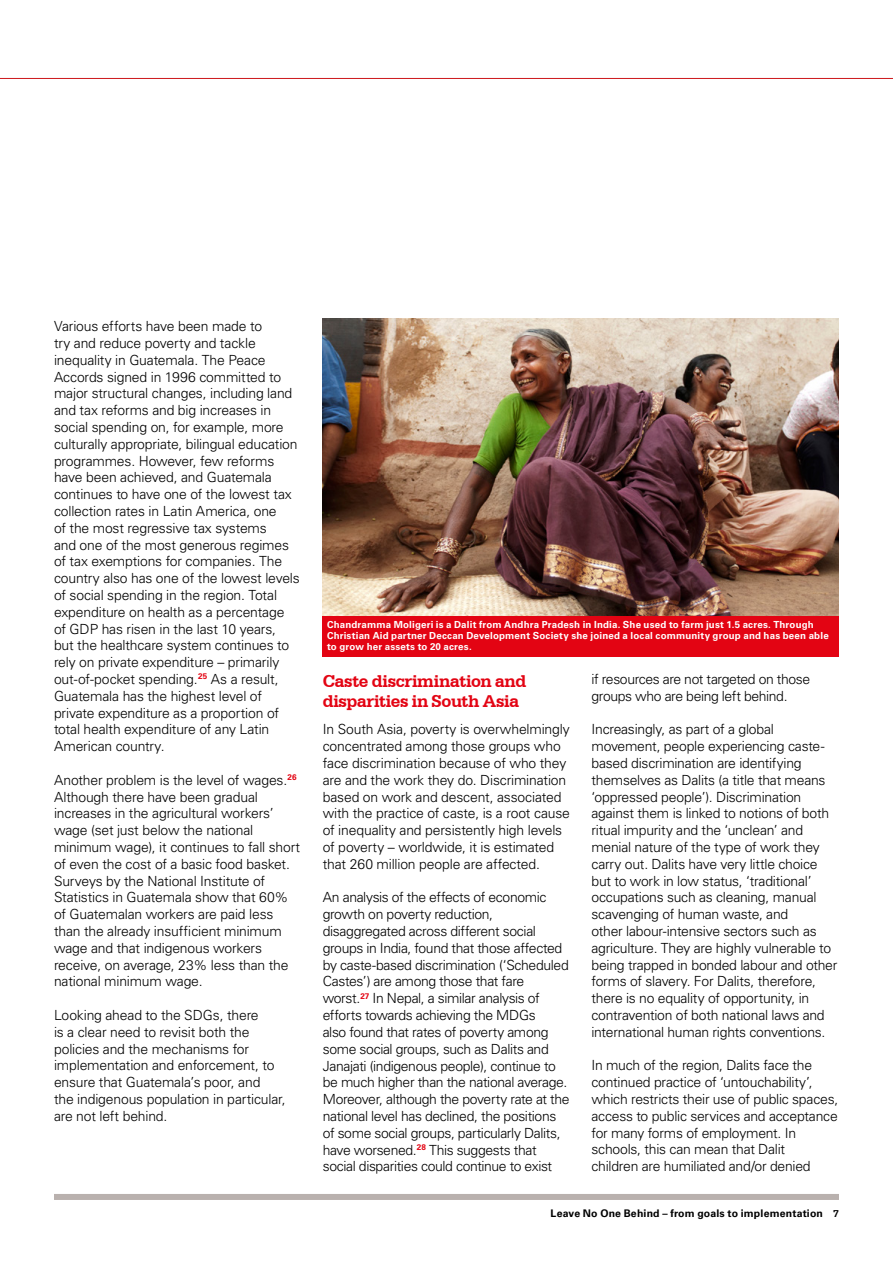
<style>
.page{position:relative;width:893px;height:1263px;background:#fff}
.page>*{position:absolute;margin:0;border:0;box-sizing:border-box;transform-origin:0 0}
.t1{font:700 18px/19.5px "Serifa BT";letter-spacing:-.015em;color:#e30413}
.t2{font:300 13.95px/16.8px "Univers CA";letter-spacing:-.015em;color:#000}
.t3{font:700 10.5px "Univers CA";letter-spacing:.015em;color:#000}
.t4{font:700 9.75px/11.2px "Univers CA";letter-spacing:.02em;color:#fff}
.s1{font-family:"Serifa BT"}
</style>
<div class="page">
<div style="left:54px;top:1194px;width:785px;height:6px;background:#b9b1ae"></div>
<hr style="left:0;top:78px;width:893px;height:1px;background:#cd1619">
<img style="left:323px;top:319px;width:516px;height:297px">
<div style="left:323px;top:616px;width:516px;height:40px;background:#e30413"></div>
<p class="t2" style="left:54px;top:318px;width:247px">Various efforts have been made to<br>try and reduce poverty and tackle inequality in Guatemala. The Peace Accords signed in 1996 committed to major structural changes, including land and tax reforms and big increases in social spending on, for example, more culturally appropriate, bilingual education programmes. However, few reforms have been achieved, and Guatemala continues to have one of the lowest tax collection rates in Latin America, one<br>of the most regressive tax systems<br>and one of the most generous regimes of tax exemptions for companies. The country also has one of the lowest levels of social spending in the region. Total expenditure on health as a percentage of GDP has risen in the last 10 years,<br>but the healthcare system continues to rely on private expenditure – primarily out-of-pocket spending.<sup>25</sup> As a result, Guatemala has the highest level of private expenditure as a proportion of total health expenditure of any Latin American country.</p>
<p class="t2" style="left:54px;top:771px;width:248px">Another problem is the level of wages.<sup>26<br></sup>Although there have been gradual increases in the agricultural workers’ wage (set just below the national minimum wage), it continues to fall short of even the cost of a basic food basket.<br>Surveys by the National Institute of Statistics in Guatemala show that 60% of Guatemalan workers are paid less than the already insufficient minimum wage and that indigenous workers receive, on average, 23% less than the national minimum wage.</p>
<p class="t2" style="left:54px;top:1007px;width:233px">Looking ahead to the SDGs, there<br>is a clear need to revisit both the policies and the mechanisms for implementation and enforcement, to ensure that Guatemala’s poor, and<br>the indigenous population in particular, are not left behind.</p>
<p class="t4" style="left:327px;top:618px;width:503px">Chandramma Moligeri is a Dalit from Andhra Pradesh in India. She used to farm just 1.5 acres. Through<br>Christian Aid partner Deccan Development Society she joined a local community group and has been able to grow her assets to 20 acres.</p>
<p class="t1" style="left:323px;top:671px;width:205px">Caste discrimination and disparities in South Asia</p>
<p class="t2" style="left:323px;top:721px;width:249px">In South Asia, poverty is overwhelmingly concentrated among those groups who face discrimination because of who they are and the work they do. Discrimination based on work and descent, associated with the practice of caste, is a root cause of inequality and persistently high levels of poverty – worldwide, it is estimated that 260 million people are affected.</p>
<p class="t2" style="left:323px;top:889px;width:248px">An analysis of the effects of economic growth on poverty reduction, disaggregated across different social groups in India, found that those affected by caste-based discrimination (‘Scheduled Castes’) are among those that fare worst.<sup>27</sup> In Nepal, a similar analysis of efforts towards achieving the MDGs<br>also found that rates of poverty among some social groups, such as Dalits and Janajati (indigenous people), continue to be much higher than the national average.<br>Moreover, although the poverty rate at the national level has declined, the positions of some social groups, particularly Dalits, have worsened.<sup>28</sup> This suggests that social disparities could continue to exist</p>
<p class="t2" style="left:591px;top:671px;width:220px">if resources are not targeted on those groups who are being left behind.</p>
<p class="t2" style="left:591px;top:721px;width:247px">Increasingly, as part of a global movement, people experiencing caste&shy;based discrimination are identifying themselves as Dalits (a title that means ‘oppressed people’). Discrimination against them is linked to notions of both ritual impurity and the ‘unclean’ and menial nature of the type of work they carry out. Dalits have very little choice but to work in low status, ‘traditional’ occupations such as cleaning, manual scavenging of human waste, and<br>other labour-intensive sectors such as agriculture. They are highly vulnerable to being trapped in bonded labour and other forms of slavery. For Dalits, therefore, there is no equality of opportunity, in contravention of both national laws and international human rights conventions.</p>
<p class="t2" style="left:591px;top:1057px;width:248px">In much of the region, Dalits face the continued practice of ‘untouchability’, which restricts their use of public spaces, access to public services and acceptance for many forms of employment. In schools, this can mean that Dalit<br>children are humiliated and/or denied</p>
<p class="t3" style="left:551px;top:1207px;width:290px">Leave No One Behind – from goals to implementation <span class="s1">7</span></p>
</div>
